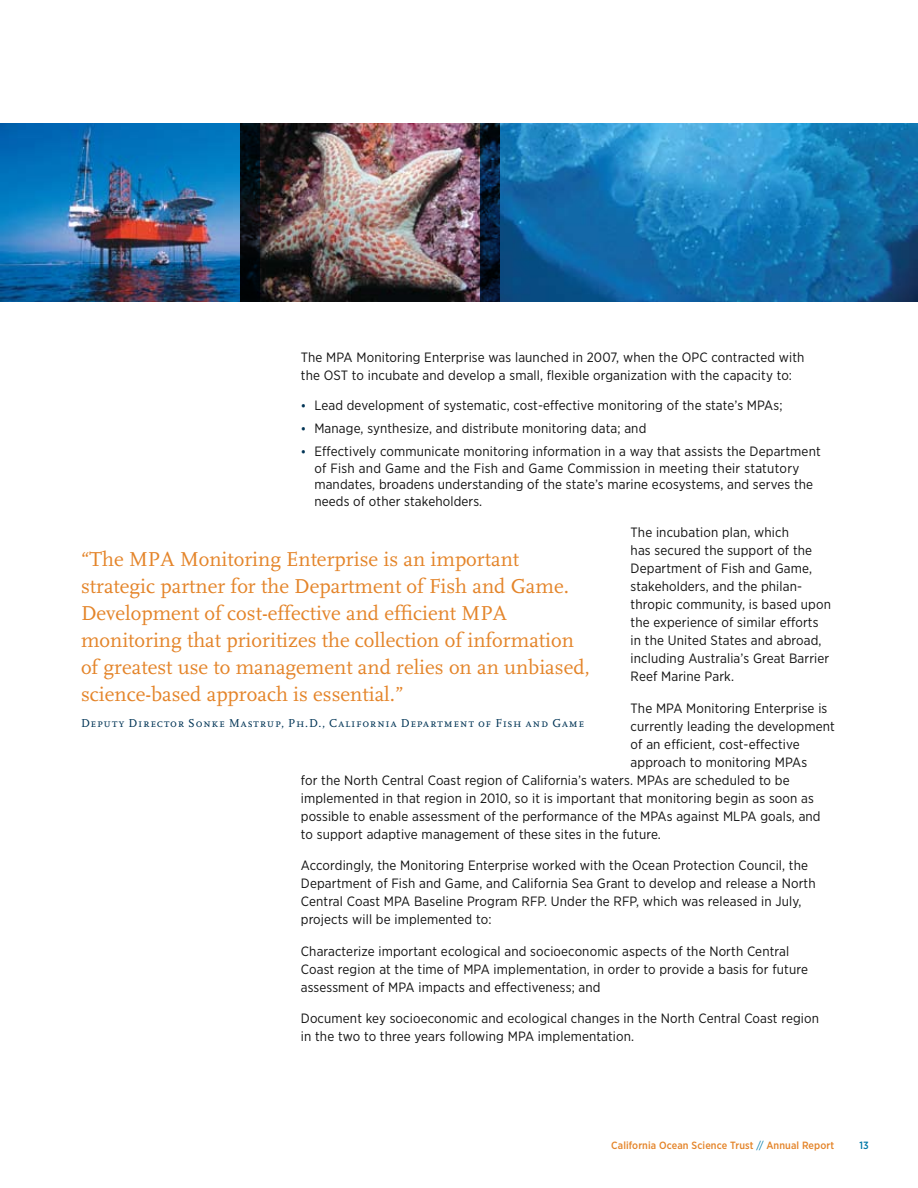
<style>
.page{position:relative;width:918px;height:1188px;background:#fff}
.page>*{position:absolute;margin:0;border:0;box-sizing:border-box;transform-origin:0 0}
.t1{font:21px/27px "Scala";color:#e48429}
.t2{font:13.5px/18px "Gotham Narrow";letter-spacing:.01em;color:#121212}
.t3{font:12px "Scala Caps";letter-spacing:.06em;color:#003455}
.t4{font:500 10.5px "Gotham Narrow";letter-spacing:.01em;color:#e48429}
.t5{font:500 10.5px "Gotham Narrow";color:#007aa8}
.s1{font-weight:500;font-size:12px;color:#003455}
.s2{font-weight:400;color:#007aa8}
</style>
<div class="page">
<img style="left:0;top:123px;width:240px;height:178px">
<img style="left:240px;top:123px;width:240px;height:178px">
<img style="left:480px;top:123px;width:438px;height:178px">
<p class="t2" style="left:301px;top:348px;width:505px">The MPA Monitoring Enterprise was launched in 2007, when the OPC contracted with the OST to incubate and develop a small, flexible organization with the capacity to:</p>
<p class="t2" style="left:301px;top:396px;width:483px"><span class="s1">•</span> Lead development of systematic, cost-effective monitoring of the state’s MPAs;</p>
<p class="t2" style="left:301px;top:419px;width:347px"><span class="s1">•</span> Manage, synthesize, and distribute monitoring data; and</p>
<p class="t2" style="left:314px;top:443px;width:508px;line-height:16.5px;text-indent:-14px"><span class="s1">•</span> Effectively communicate monitoring information in a way that assists the Department of Fish and Game and the Fish and Game Commission in meeting their statutory mandates, broadens understanding of the state’s marine ecosystems, and serves the needs of other stakeholders.</p>
<p class="t2" style="left:631px;top:523px;width:202px">The incubation plan, which<br>has secured the support of the<br>Department of Fish and Game, stakeholders, and the philan&shy;thropic community, is based upon the experience of similar efforts in the United States and abroad, including Australia’s Great Barrier<br>Reef Marine Park.</p>
<p class="t2" style="left:631px;top:699px;width:198px">The MPA Monitoring Enterprise is</p>
<p class="t2" style="left:631px;top:717px;width:206px">currently leading the development</p>
<p class="t2" style="left:631px;top:735px;width:171px">of an efficient, cost-effective</p>
<p class="t2" style="left:631px;top:753px;width:178px">approach to monitoring MPAs</p>
<p class="t2" style="left:301px;top:771px;width:490px">for the North Central Coast region of California’s waters. MPAs are scheduled to be</p>
<p class="t2" style="left:301px;top:789px;width:515px">implemented in that region in 2010, so it is important that monitoring begin as soon as</p>
<p class="t2" style="left:301px;top:807px;width:521px">possible to enable assessment of the performance of the MPAs against MLPA goals, and</p>
<p class="t2" style="left:301px;top:825px;width:362px">to support adaptive management of these sites in the future.</p>
<p class="t2" style="left:301px;top:856px;width:516px">Accordingly, the Monitoring Enterprise worked with the Ocean Protection Council, the Department of Fish and Game, and California Sea Grant to develop and release a North Central Coast MPA Baseline Program RFP. Under the RFP, which was released in July, projects will be implemented to:</p>
<p class="t2" style="left:301px;top:942px;width:509px">Characterize important ecological and socioeconomic aspects of the North Central<br>Coast region at the time of MPA implementation, in order to provide a basis for future assessment of MPA impacts and effectiveness; and</p>
<p class="t2" style="left:301px;top:1009px;width:520px">Document key socioeconomic and ecological changes in the North Central Coast region in the two to three years following MPA implementation.</p>
<p class="t1" style="left:81px;top:546px;width:510px">“The MPA Monitoring Enterprise is an important strategic partner for the Department of Fish and Game.<br>Development of cost-effective and efficient MPA monitoring that prioritizes the collection of information of greatest use to management and relies on an unbiased, science-based approach is essential.”</p>
<p class="t3" style="left:81px;top:716px;width:505px">Deputy Director Sonke Mastrup, Ph.D., California Department of Fish and Game</p>
<p class="t4" style="left:611px;top:1139px;width:224px">California Ocean Science Trust <span class="s2">//</span> Annual Report</p>
<p class="t5" style="left:860px;top:1139px;width:11px">13</p>
</div>
